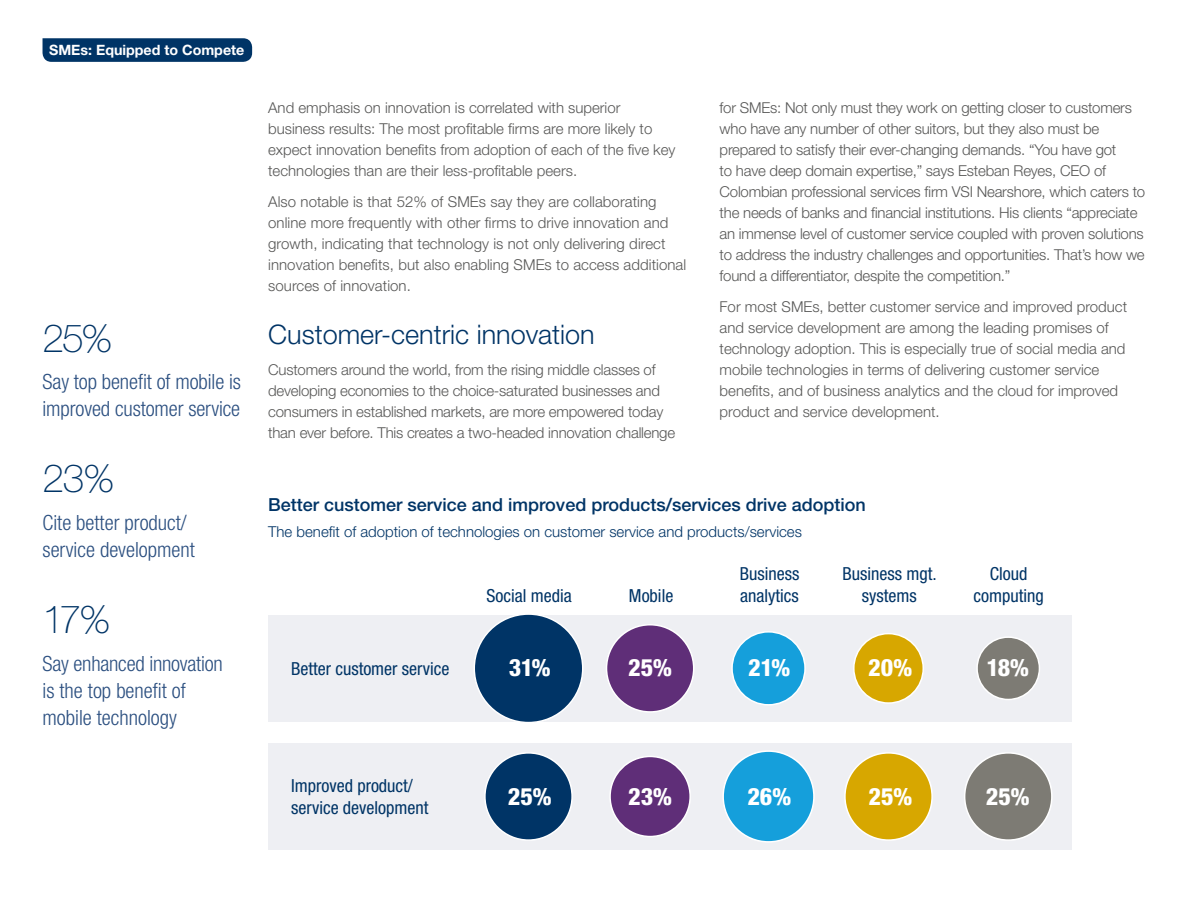
<style>
.page{position:relative;width:1188px;height:918px;background:#fff}
.page>*{position:absolute;margin:0;border:0;box-sizing:border-box;transform-origin:0 0}
.t1{font:100 39px "Helvetica Neue LT Std";color:#003466}
.t2{font:300 27px "Helvetica Neue LT Std";color:#003466}
.t3{font:800 condensed 24px "Helvetica Neue LT Std";color:#fff}
.t4{font:300 condensed 21px/27px "Helvetica Neue LT Std";color:#2b4f80}
.t5{font:condensed 18px/21.6px "Helvetica Neue LT Std";color:#003466}
.t6{font:500 18px "Helvetica Neue LT Std";color:#003466}
.t7{font:300 15px/21px "Helvetica Neue LT Std";letter-spacing:-.015em;color:#575756}
.t8{font:300 15px/21px "Helvetica Neue LT Std";letter-spacing:.005em;color:#575756}
.t9{font:300 15px "Helvetica Neue LT Std";color:#003466}
.t10{font:700 14.25px "Helvetica Neue LT Std";color:#fff}
</style>
<div class="page">
<svg style="left:43px;top:38px;width:209px;height:24px;background:#063969"></svg>
<div style="left:268px;top:615px;width:804px;height:107px;background:#eeeff3"></div>
<div style="left:268px;top:743px;width:804px;height:107px;background:#eeeff3"></div>
<div style="left:474px;top:614px;width:109px;height:109px;background:#003466;border-radius:50%"></div>
<div style="left:474px;top:613px;width:109px;height:110px;border:2px solid #fff;border-radius:50%"></div>
<div style="left:485px;top:753px;width:87px;height:87px;background:#003466;border-radius:50%"></div>
<div style="left:484px;top:752px;width:89px;height:89px;border:2px solid #fff;border-radius:50%"></div>
<div style="left:607px;top:625px;width:87px;height:87px;background:#5f2e78;border-radius:50%"></div>
<div style="left:606px;top:624px;width:88px;height:89px;border:2px solid #fff;border-radius:50%"></div>
<div style="left:610px;top:756px;width:80px;height:81px;background:#5f2e78;border-radius:50%"></div>
<div style="left:609px;top:756px;width:82px;height:81px;border:2px solid #fff;border-radius:50%"></div>
<div style="left:732px;top:632px;width:73px;height:73px;background:#159fdb;border-radius:50%"></div>
<div style="left:731px;top:631px;width:75px;height:75px;border:2px solid #fff;border-radius:50%"></div>
<div style="left:723px;top:751px;width:91px;height:91px;background:#159fdb;border-radius:50%"></div>
<div style="left:722px;top:750px;width:93px;height:93px;border:2px solid #fff;border-radius:50%"></div>
<div style="left:854px;top:634px;width:69px;height:69px;background:#d7a700;border-radius:50%"></div>
<div style="left:853px;top:633px;width:71px;height:71px;border:2px solid #fff;border-radius:50%"></div>
<div style="left:845px;top:753px;width:87px;height:87px;background:#d7a700;border-radius:50%"></div>
<div style="left:844px;top:752px;width:89px;height:89px;border:2px solid #fff;border-radius:50%"></div>
<div style="left:977px;top:637px;width:62px;height:63px;background:#7d7b74;border-radius:50%"></div>
<div style="left:976px;top:636px;width:64px;height:64px;border:2px solid #fff;border-radius:50%"></div>
<div style="left:965px;top:753px;width:87px;height:87px;background:#7d7b74;border-radius:50%"></div>
<div style="left:964px;top:752px;width:89px;height:89px;border:2px solid #fff;border-radius:50%"></div>
<p class="t10" style="left:49px;top:41px;width:197px">SMEs: Equipped to Compete</p>
<h1 class="t1" style="left:43px;top:315px;width:71px">25%</h1>
<h3 class="t4" style="left:43px;top:368px;width:200px">Say top benefit of mobile is improved customer service</h3>
<h1 class="t1" style="left:43px;top:456px;width:73px">23%</h1>
<h3 class="t4" style="left:43px;top:509px;width:154px">Cite better product/ service development</h3>
<h1 class="t1" style="left:43px;top:597px;width:69px">17%</h1>
<h3 class="t4" style="left:43px;top:650px;width:182px">Say enhanced innovation is the top benefit of mobile technology</h3>
<p class="t7" style="left:268px;top:97px;width:409px">And emphasis on innovation is correlated with superior business results: The most profitable firms are more likely to expect innovation benefits from adoption of each of the five key technologies than are their less-profitable peers.</p>
<p class="t8" style="left:268px;top:191px;width:420px">Also notable is that 52% of SMEs say they are collaborating online more frequently with other firms to drive innovation and growth, indicating that technology is not only delivering direct innovation benefits, but also enabling SMEs to access additional sources of innovation.</p>
<h2 class="t2" style="left:268px;top:318px;width:328px">Customer-centric innovation</h2>
<p class="t7" style="left:268px;top:359px;width:408px">Customers around the world, from the rising middle classes of developing economies to the choice-saturated businesses and consumers in established markets, are more empowered today than ever before. This creates a two-headed innovation challenge</p>
<p class="t7" style="left:720px;top:97px;width:427px">for SMEs: Not only must they work on getting closer to customers who have any number of other suitors, but they also must be prepared to satisfy their ever-changing demands. “You have got<br>to have deep domain expertise,” says Esteban Reyes, CEO of Colombian professional services firm VSI Nearshore, which caters to the needs of banks and financial institutions. His clients “appreciate an immense level of customer service coupled with proven solutions to address the industry challenges and opportunities. That’s how we found a differentiator, despite the competition.”</p>
<p class="t7" style="left:720px;top:296px;width:409px">For most SMEs, better customer service and improved product and service development are among the leading promises of technology adoption. This is especially true of social media and mobile technologies in terms of delivering customer service benefits, and of business analytics and the cloud for improved product and service development.</p>
<p class="t6" style="left:268px;top:494px;width:599px">Better customer service and improved products/services drive adoption</p>
<p class="t9" style="left:268px;top:523px;width:535px">The benefit of adoption of technologies on customer service and products/services</p>
<p class="t5" style="left:291px;top:657px;width:160px">Better customer service</p>
<p class="t5" style="left:486px;top:585px;width:87px">Social media</p>
<p class="t5" style="left:629px;top:585px;width:46px">Mobile</p>
<h3 class="t3" style="left:509px;top:653px;width:43px">31%</h3>
<h3 class="t3" style="left:628px;top:653px;width:45px">25%</h3>
<p class="t5" style="left:291px;top:775px;width:139px">Improved product/ service development</p>
<h3 class="t3" style="left:508px;top:781px;width:45px">25%</h3>
<h3 class="t3" style="left:628px;top:781px;width:45px">23%</h3>
<p class="t5" style="left:740px;top:563px;width:61px">Business analytics</p>
<p class="t5" style="left:843px;top:563px;width:96px;text-align:center">Business mgt. systems</p>
<p class="t5" style="left:973px;top:563px;width:72px;text-align:center">Cloud computing</p>
<h3 class="t3" style="left:748px;top:653px;width:44px">21%</h3>
<h3 class="t3" style="left:747px;top:781px;width:45px">26%</h3>
<h3 class="t3" style="left:868px;top:653px;width:45px">20%</h3>
<h3 class="t3" style="left:869px;top:781px;width:45px">25%</h3>
<h3 class="t3" style="left:987px;top:653px;width:44px">18%</h3>
<h3 class="t3" style="left:986px;top:781px;width:45px">25%</h3>
</div>
